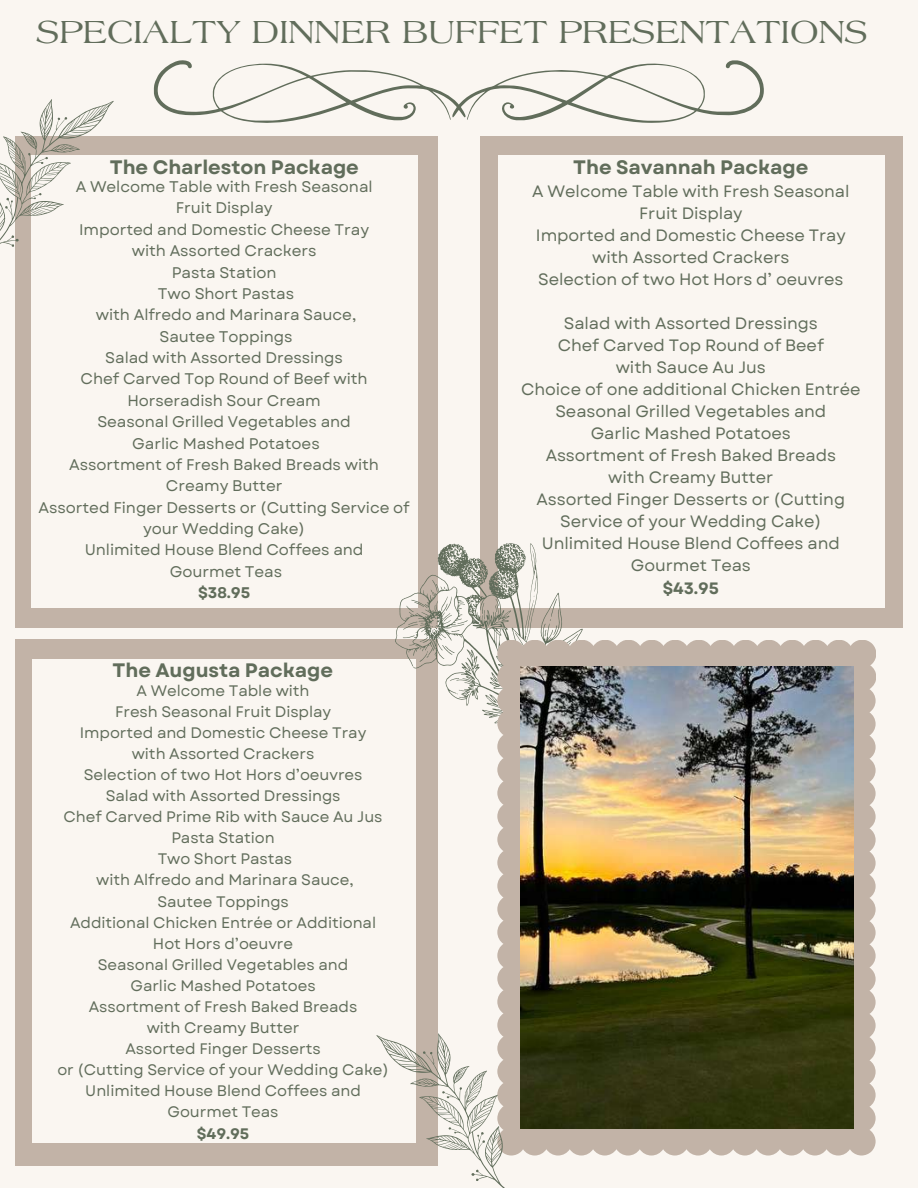
<style>
.page{position:relative;width:918px;height:1188px;background:#faf6f1}
.page>*{position:absolute;margin:0;border:0;box-sizing:border-box;transform-origin:0 0}
.t1{font:34.35px "Laguna";color:#616d5b}
.t2{font:700 19.5px "Garet";letter-spacing:-.005em;color:#616d5b}
.t3{font:16.5px/22px "Garet";letter-spacing:-.005em;color:#616d5b;text-align:center}
.t4{font:700 16.5px "Garet";color:#616d5b}
.t5{font:15.45px/21.3px "Garet";letter-spacing:-.005em;color:#616d5b;text-align:center}
.t6{font:700 15.45px "Garet";color:#616d5b}
.t7{font:15.15px/21.1px "Garet";letter-spacing:-.005em;color:#616d5b;text-align:center}
.t8{font:700 15.15px "Garet";color:#616d5b}
</style>
<div class="page">
<svg style="left:154px;top:60px;width:610px;height:63px"></svg>
<div style="left:15px;top:136px;width:423px;height:491px;background:#c2b3a7"></div>
<div style="left:31px;top:156px;width:386px;height:452px;background:#faf6f1"></div>
<div style="left:15px;top:640px;width:423px;height:525px;background:#c2b3a7"></div>
<div style="left:32px;top:659px;width:384px;height:484px;background:#faf6f1"></div>
<svg style="left:0;top:99px;width:114px;height:148px"></svg>
<div style="left:480px;top:136px;width:423px;height:491px;background:#c2b3a7"></div>
<div style="left:498px;top:156px;width:386px;height:452px;background:#faf6f1"></div>
<svg style="left:367px;top:504px;width:261px;height:220px"></svg>
<svg style="left:504px;top:553px;width:3px;height:4px"></svg>
<svg style="left:448px;top:550px;width:13px;height:13px"></svg>
<svg style="left:512px;top:596px;width:67px;height:44px"></svg>
<svg style="left:450px;top:676px;width:9px;height:8px"></svg>
<svg style="left:403px;top:575px;width:103px;height:87px"></svg>
<svg style="left:497px;top:640px;width:379px;height:516px;background:#c4b6aa"></svg>
<img style="left:521px;top:667px;width:332px;height:462px">
<svg style="left:376px;top:1033px;width:166px;height:155px"></svg>
<h1 class="t1" style="left:36px;top:19px;width:833px">SPECIALTY DINNER BUFFET PRESENTATIONS</h1>
<p class="t2" style="left:110px;top:153px;width:251px">The Charleston Package</p>
<p class="t5" style="left:39px;top:176px;width:373px">A Welcome Table with Fresh Seasonal<br>Fruit Display<br>Imported and Domestic Cheese Tray<br>with Assorted Crackers<br>Pasta Station<br>Two Short Pastas<br>with Alfredo and Marinara Sauce,<br>Sautee Toppings<br>Salad with Assorted Dressings<br>Chef Carved Top Round of Beef with<br>Horseradish Sour Cream<br>Seasonal Grilled Vegetables and<br>Garlic Mashed Potatoes<br>Assortment of Fresh Baked Breads with<br>Creamy Butter<br>Assorted Finger Desserts or (Cutting Service of your Wedding Cake)<br>Unlimited House Blend Coffees and<br>Gourmet Teas</p>
<p class="t6" style="left:198px;top:582px;width:54px">$38.95</p>
<p class="t2" style="left:113px;top:657px;width:222px">The Augusta Package</p>
<p class="t7" style="left:57px;top:680px;width:333px">A Welcome Table with<br>Fresh Seasonal Fruit Display<br>Imported and Domestic Cheese Tray<br>with Assorted Crackers<br>Selection of two Hot Hors d’oeuvres<br>Salad with Assorted Dressings<br>Chef Carved Prime Rib with Sauce Au Jus<br>Pasta Station<br>Two Short Pastas<br>with Alfredo and Marinara Sauce,<br>Sautee Toppings<br>Additional Chicken Entrée or Additional<br>Hot Hors d’oeuvre<br>Seasonal Grilled Vegetables and<br>Garlic Mashed Potatoes<br>Assortment of Fresh Baked Breads<br>with Creamy Butter<br>Assorted Finger Desserts<br>or (Cutting Service of your Wedding Cake)<br>Unlimited House Blend Coffees and<br>Gourmet Teas</p>
<p class="t8" style="left:197px;top:1122px;width:54px">$49.95</p>
<p class="t2" style="left:573px;top:153px;width:237px">The Savannah Package</p>
<p class="t3" style="left:532px;top:180px;width:319px">A Welcome Table with Fresh Seasonal<br>Fruit Display<br>Imported and Domestic Cheese Tray with Assorted Crackers<br>Selection of two Hot Hors d’ oeuvres</p>
<p class="t3" style="left:521px;top:312px;width:341px">Salad with Assorted Dressings<br>Chef Carved Top Round of Beef<br>with Sauce Au Jus<br>Choice of one additional Chicken Entrée<br>Seasonal Grilled Vegetables and<br>Garlic Mashed Potatoes<br>Assortment of Fresh Baked Breads<br>with Creamy Butter<br>Assorted Finger Desserts or (Cutting<br>Service of your Wedding Cake)<br>Unlimited House Blend Coffees and<br>Gourmet Teas</p>
<p class="t4" style="left:663px;top:576px;width:58px">$43.95</p>
</div>
